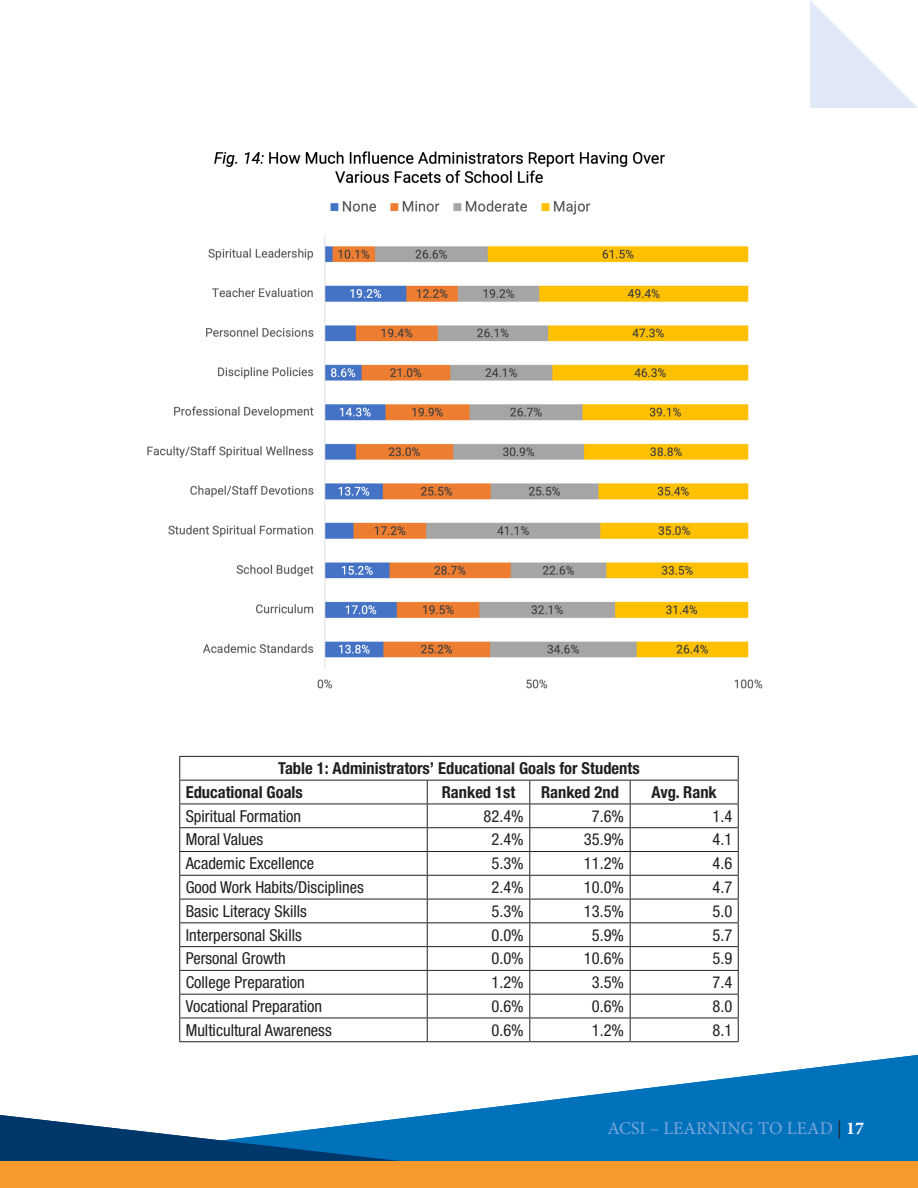
<style>
.page{position:relative;width:918px;height:1188px;background:#fff}
.page>*{position:absolute;margin:0;border:0;box-sizing:border-box;transform-origin:0 0}
.t1{font:18px "Minion Pro";letter-spacing:.01em;color:#7ca7d8}
.t2{font:condensed 16.5px "Helvetica Neue LT Std";color:#231f20}
.t3{font:700 condensed 16.5px "Helvetica Neue LT Std";color:#231f20}
.s1{color:#231f20}
.s2{font-weight:700;color:#fff}
</style>
<div class="page">
<svg style="left:429px;top:1055px;width:489px;height:106px;fill:#0072bc"></svg>
<svg style="left:0;top:1115px;width:459px;height:46px"></svg>
<div style="left:0;top:1161px;width:918px;height:27px;background:#f8992e"></div>
<svg style="left:810px;top:0;width:108px;height:108px"></svg>
<img style="left:147px;top:151px;width:616px;height:538px">
<hr style="left:179px;top:756px;width:248px;height:1px;background:#231f20">
<hr style="left:427px;top:756px;width:103px;height:1px;background:#231f20">
<hr style="left:530px;top:756px;width:100px;height:1px;background:#231f20">
<hr style="left:630px;top:756px;width:109px;height:1px;background:#231f20">
<svg style="left:179px;top:757px;width:1px;height:284px"></svg>
<hr style="left:179px;top:780px;width:248px;height:1px;background:#231f20">
<hr style="left:427px;top:780px;width:103px;height:1px;background:#231f20">
<hr style="left:530px;top:780px;width:100px;height:1px;background:#231f20">
<hr style="left:630px;top:780px;width:109px;height:1px;background:#231f20">
<hr style="left:179px;top:804px;width:248px;height:1px;background:#231f20">
<hr style="left:427px;top:804px;width:103px;height:1px;background:#231f20">
<hr style="left:530px;top:804px;width:100px;height:1px;background:#231f20">
<hr style="left:630px;top:804px;width:109px;height:1px;background:#231f20">
<hr style="left:179px;top:827px;width:248px;height:1px;background:#231f20">
<hr style="left:427px;top:827px;width:103px;height:1px;background:#231f20">
<hr style="left:530px;top:827px;width:100px;height:1px;background:#231f20">
<hr style="left:630px;top:827px;width:109px;height:1px;background:#231f20">
<hr style="left:179px;top:851px;width:248px;height:1px;background:#231f20">
<hr style="left:427px;top:851px;width:103px;height:1px;background:#231f20">
<hr style="left:530px;top:851px;width:100px;height:1px;background:#231f20">
<hr style="left:630px;top:851px;width:109px;height:1px;background:#231f20">
<hr style="left:179px;top:875px;width:248px;height:1px;background:#231f20">
<hr style="left:427px;top:875px;width:103px;height:1px;background:#231f20">
<hr style="left:530px;top:875px;width:100px;height:1px;background:#231f20">
<hr style="left:630px;top:875px;width:109px;height:1px;background:#231f20">
<hr style="left:179px;top:899px;width:248px;height:1px;background:#231f20">
<hr style="left:427px;top:899px;width:103px;height:1px;background:#231f20">
<hr style="left:530px;top:899px;width:100px;height:1px;background:#231f20">
<hr style="left:630px;top:899px;width:109px;height:1px;background:#231f20">
<hr style="left:179px;top:922px;width:248px;height:1px;background:#231f20">
<hr style="left:427px;top:922px;width:103px;height:1px;background:#231f20">
<hr style="left:530px;top:922px;width:100px;height:1px;background:#231f20">
<hr style="left:630px;top:922px;width:109px;height:1px;background:#231f20">
<hr style="left:179px;top:946px;width:248px;height:1px;background:#231f20">
<hr style="left:427px;top:946px;width:103px;height:1px;background:#231f20">
<hr style="left:530px;top:946px;width:100px;height:1px;background:#231f20">
<hr style="left:630px;top:946px;width:109px;height:1px;background:#231f20">
<hr style="left:179px;top:970px;width:248px;height:1px;background:#231f20">
<hr style="left:427px;top:970px;width:103px;height:1px;background:#231f20">
<hr style="left:530px;top:970px;width:100px;height:1px;background:#231f20">
<hr style="left:630px;top:970px;width:109px;height:1px;background:#231f20">
<hr style="left:179px;top:994px;width:248px;height:1px;background:#231f20">
<hr style="left:427px;top:994px;width:103px;height:1px;background:#231f20">
<hr style="left:530px;top:994px;width:100px;height:1px;background:#231f20">
<hr style="left:630px;top:994px;width:109px;height:1px;background:#231f20">
<hr style="left:179px;top:1018px;width:248px;height:1px;background:#231f20">
<hr style="left:427px;top:1018px;width:103px;height:1px;background:#231f20">
<hr style="left:530px;top:1018px;width:100px;height:1px;background:#231f20">
<hr style="left:630px;top:1018px;width:109px;height:1px;background:#231f20">
<hr style="left:179px;top:1041px;width:248px;height:1px;background:#231f20">
<hr style="left:427px;top:1041px;width:103px;height:1px;background:#231f20">
<hr style="left:530px;top:1041px;width:100px;height:1px;background:#231f20">
<hr style="left:630px;top:1041px;width:109px;height:1px;background:#231f20">
<svg style="left:427px;top:781px;width:1px;height:260px"></svg>
<svg style="left:529px;top:781px;width:1px;height:260px"></svg>
<svg style="left:630px;top:781px;width:1px;height:260px"></svg>
<svg style="left:738px;top:757px;width:1px;height:284px"></svg>
<p class="t3" style="left:278px;top:758px;width:363px">Table 1: Administrators’ Educational Goals for Students</p>
<p class="t3" style="left:186px;top:782px;width:119px">Educational Goals</p>
<p class="t3" style="left:442px;top:782px;width:75px">Ranked 1st</p>
<p class="t3" style="left:541px;top:782px;width:79px">Ranked 2nd</p>
<p class="t3" style="left:652px;top:782px;width:67px">Avg. Rank</p>
<p class="t2" style="left:186px;top:806px;width:117px">Spiritual Formation</p>
<p class="t2" style="left:484px;top:806px;width:42px">82.4%</p>
<p class="t2" style="left:592px;top:806px;width:34px">7.6%</p>
<p class="t2" style="left:712px;top:806px;width:21px">1.4</p>
<p class="t2" style="left:186px;top:830px;width:79px">Moral Values</p>
<p class="t2" style="left:491px;top:830px;width:34px">2.4%</p>
<p class="t2" style="left:584px;top:830px;width:42px">35.9%</p>
<p class="t2" style="left:712px;top:830px;width:21px">4.1</p>
<p class="t2" style="left:186px;top:854px;width:130px">Academic Excellence</p>
<p class="t2" style="left:491px;top:854px;width:34px">5.3%</p>
<p class="t2" style="left:584px;top:854px;width:42px">11.2%</p>
<p class="t2" style="left:712px;top:854px;width:21px">4.6</p>
<p class="t2" style="left:186px;top:878px;width:180px">Good Work Habits/Disciplines</p>
<p class="t2" style="left:491px;top:878px;width:34px">2.4%</p>
<p class="t2" style="left:584px;top:878px;width:42px">10.0%</p>
<p class="t2" style="left:712px;top:878px;width:21px">4.7</p>
<p class="t2" style="left:186px;top:901px;width:123px">Basic Literacy Skills</p>
<p class="t2" style="left:491px;top:901px;width:34px">5.3%</p>
<p class="t2" style="left:584px;top:901px;width:42px">13.5%</p>
<p class="t2" style="left:712px;top:901px;width:21px">5.0</p>
<p class="t2" style="left:186px;top:925px;width:118px">Interpersonal Skills</p>
<p class="t2" style="left:491px;top:925px;width:34px">0.0%</p>
<p class="t2" style="left:592px;top:925px;width:34px">5.9%</p>
<p class="t2" style="left:712px;top:925px;width:21px">5.7</p>
<p class="t2" style="left:186px;top:949px;width:102px">Personal Growth</p>
<p class="t2" style="left:491px;top:949px;width:34px">0.0%</p>
<p class="t2" style="left:584px;top:949px;width:42px">10.6%</p>
<p class="t2" style="left:712px;top:949px;width:21px">5.9</p>
<p class="t2" style="left:186px;top:973px;width:120px">College Preparation</p>
<p class="t2" style="left:491px;top:973px;width:34px">1.2%</p>
<p class="t2" style="left:592px;top:973px;width:34px">3.5%</p>
<p class="t2" style="left:712px;top:973px;width:21px">7.4</p>
<p class="t2" style="left:186px;top:997px;width:138px">Vocational Preparation</p>
<p class="t2" style="left:491px;top:997px;width:34px">0.6%</p>
<p class="t2" style="left:592px;top:997px;width:34px">0.6%</p>
<p class="t2" style="left:712px;top:997px;width:21px">8.0</p>
<p class="t2" style="left:186px;top:1020px;width:148px">Multicultural Awareness</p>
<p class="t2" style="left:491px;top:1020px;width:34px">0.6%</p>
<p class="t2" style="left:592px;top:1020px;width:34px">1.2%</p>
<p class="t2" style="left:712px;top:1020px;width:21px">8.1</p>
<p class="t1" style="left:607px;top:1116px;width:258px">ACSI – LEARNING TO LEAD <span class="s1">|</span> <span class="s2">17</span></p>
</div>
